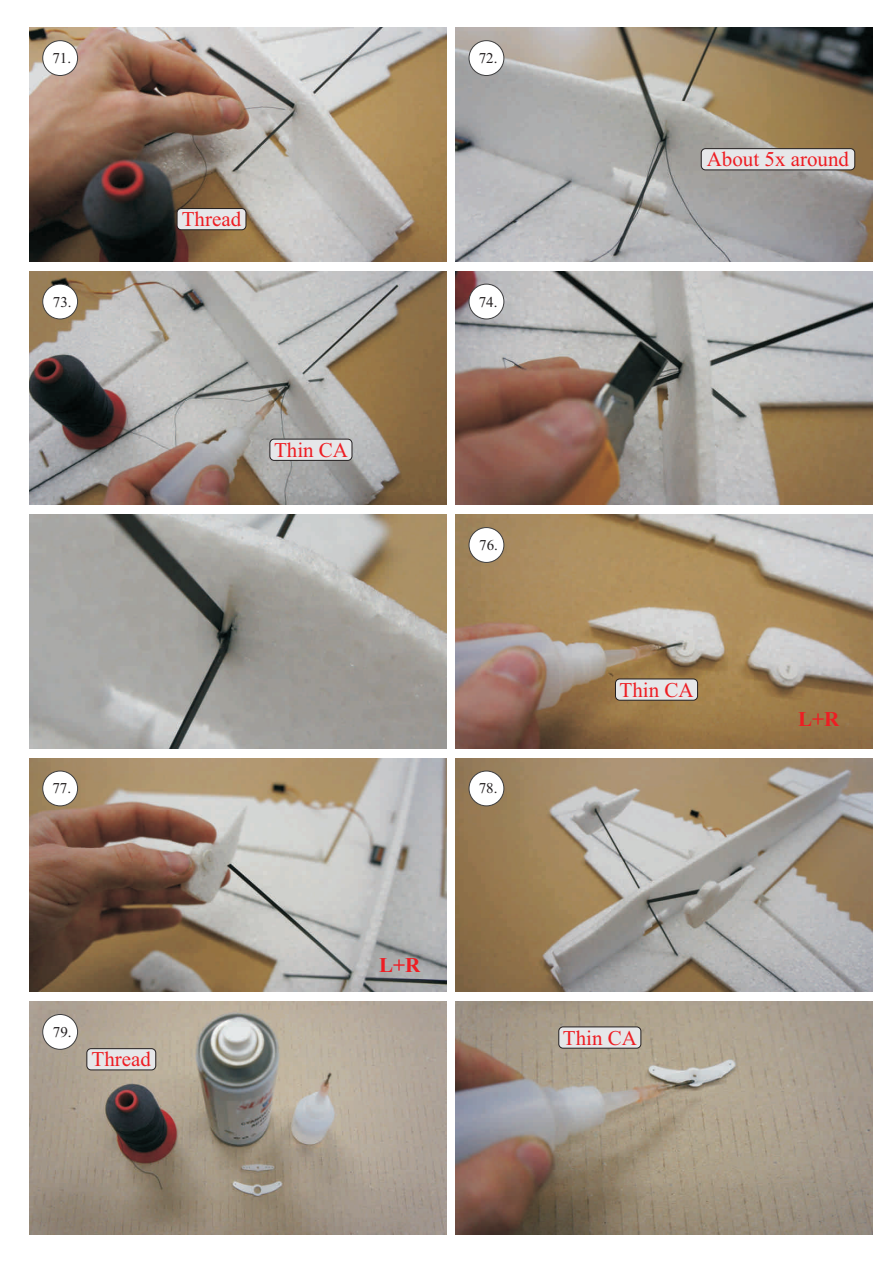
<style>
.page{position:relative;width:893px;height:1263px;background:#fff}
.page>*{position:absolute;margin:0;border:0;box-sizing:border-box;transform-origin:0 0}
.t1{font:21px "Times New Roman";color:#ee1d23}
.t2{font:700 21px "Times New Roman";color:#ee1d23}
.t3{font:15px "Times New Roman";color:#231f20}
</style>
<div class="page">
<img style="left:30px;top:28px;width:417px;height:233px">
<img style="left:456px;top:28px;width:416px;height:233px">
<img style="left:30px;top:271px;width:417px;height:233px">
<img style="left:456px;top:271px;width:416px;height:233px">
<img style="left:456px;top:515px;width:416px;height:233px">
<img style="left:30px;top:758px;width:417px;height:233px">
<img style="left:456px;top:758px;width:416px;height:233px">
<img style="left:30px;top:1002px;width:417px;height:233px">
<div style="left:87px;top:1048px;width:69px;height:22px;background:#e6e7e9;border:1px solid #231f20;border-radius:4px"></div>
<div style="left:42px;top:40px;width:36px;height:36px;background:#fff;border:1px solid #3e3e3f;border-radius:50%"></div>
<div style="left:42px;top:284px;width:36px;height:35px;background:#fff;border:1px solid #3e3e3f;border-radius:50%"></div>
<div style="left:42px;top:771px;width:36px;height:35px;background:#fff;border:1px solid #3e3e3f;border-radius:50%"></div>
<div style="left:42px;top:1014px;width:36px;height:36px;background:#fff;border:1px solid #3e3e3f;border-radius:50%"></div>
<div style="left:469px;top:40px;width:35px;height:36px;background:#fff;border:1px solid #3e3e3f;border-radius:50%"></div>
<div style="left:469px;top:284px;width:35px;height:35px;background:#fff;border:1px solid #3e3e3f;border-radius:50%"></div>
<div style="left:469px;top:527px;width:35px;height:36px;background:#fff;border:1px solid #3e3e3f;border-radius:50%"></div>
<div style="left:469px;top:771px;width:35px;height:35px;background:#fff;border:1px solid #3e3e3f;border-radius:50%"></div>
<div style="left:270px;top:439px;width:82px;height:21px;background:#e6e7e9;border:1px solid #231f20;border-radius:4px"></div>
<div style="left:177px;top:208px;width:69px;height:22px;background:#e6e7e9;border:1px solid #231f20;border-radius:4px"></div>
<div style="left:701px;top:148px;width:154px;height:22px;background:#e6e7e9;border:1px solid #231f20;border-radius:4px"></div>
<div style="left:615px;top:679px;width:83px;height:21px;background:#e6e7e9;border:1px solid #231f20;border-radius:4px"></div>
<img style="left:30px;top:515px;width:417px;height:233px">
<img style="left:456px;top:1002px;width:416px;height:233px">
<div style="left:559px;top:1027px;width:82px;height:21px;background:#e6e7e9;border:1px solid #231f20;border-radius:4px"></div>
<p class="t3" style="left:52px;top:53px;width:20px">71.</p>
<p class="t3" style="left:479px;top:53px;width:20px">72.</p>
<p class="t1" style="left:707px;top:152px;width:144px">About 5x around</p>
<p class="t1" style="left:182px;top:212px;width:61px">Thread</p>
<p class="t3" style="left:53px;top:296px;width:20px">73.</p>
<p class="t3" style="left:479px;top:296px;width:20px">74.</p>
<p class="t1" style="left:274px;top:442px;width:76px">Thin CA</p>
<p class="t3" style="left:479px;top:540px;width:20px">76.</p>
<p class="t1" style="left:620px;top:682px;width:76px">Thin CA</p>
<p class="t2" style="left:798px;top:712px;width:43px">L+R</p>
<p class="t3" style="left:52px;top:783px;width:20px">77.</p>
<p class="t3" style="left:479px;top:783px;width:20px">78.</p>
<p class="t2" style="left:379px;top:958px;width:43px">L+R</p>
<p class="t3" style="left:53px;top:1026px;width:20px">79.</p>
<p class="t1" style="left:563px;top:1030px;width:76px">Thin CA</p>
<p class="t1" style="left:92px;top:1052px;width:61px">Thread</p>
</div>
